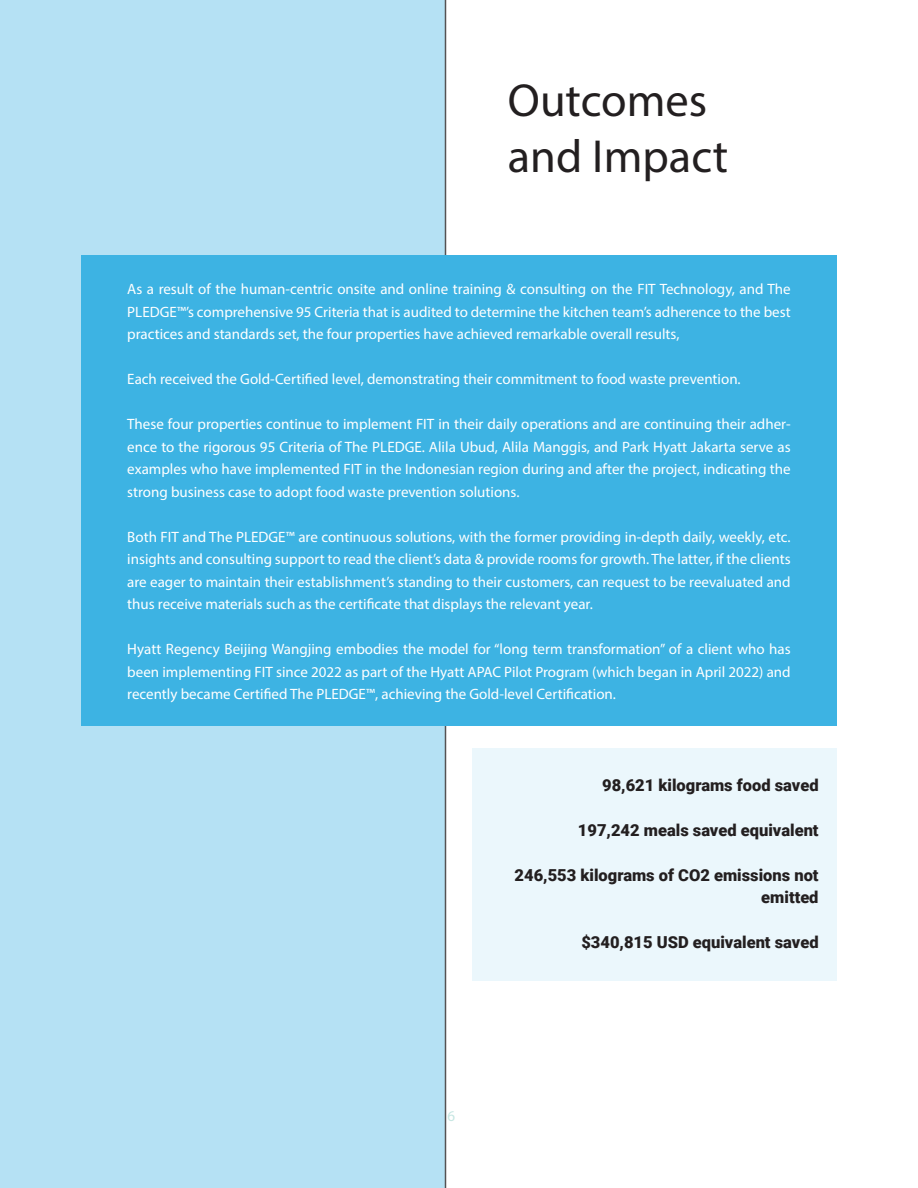
<style>
.page{position:relative;width:918px;height:1188px;background:#fff}
.page>*{position:absolute;margin:0;border:0;box-sizing:border-box;transform-origin:0 0}
.Heading_Text_40pt_Size_Align_Left{font:46.5px/55.8px "Myriad Pro";color:#231f20}
.t1{font:900 16.5px/22.5px "Roboto";color:#231f20;text-align:right}
.Body_Text_10pt_Size_Align_Left{font:15px/22.5px "Myriad Pro";color:#fff;text-align:justify}
.t2{font:15px "Myriad Pro";color:#c5e6e2}
</style>
<div class="page">
<div style="left:472px;top:748px;width:365px;height:233px;background:#ebf7fc"></div>
<div style="left:0;top:0;width:446px;height:1188px;background:#b5e1f4"></div>
<div style="left:81px;top:255px;width:756px;height:471px;background:#3db3e3"></div>
<p class="Heading_Text_40pt_Size_Align_Left" style="left:508px;top:72px;width:222px">Outcomes and Impact</p>
<p class="Body_Text_10pt_Size_Align_Left" style="left:127px;top:278px;width:665px">As a result of the human-centric onsite and online training &amp; consulting on the FIT Technology, and The PLEDGE™’s comprehensive 95 Criteria that is audited to determine the kitchen team’s adherence to the best practices and standards set, the four properties have achieved remarkable overall results,</p>
<p class="Body_Text_10pt_Size_Align_Left" style="left:127px;top:368px;width:615px">Each received the Gold-Certified level, demonstrating their commitment to food waste prevention.</p>
<p class="Body_Text_10pt_Size_Align_Left" style="left:127px;top:413px;width:665px">These four properties continue to implement FIT in their daily operations and are continuing their adher&shy;ence to the rigorous 95 Criteria of The PLEDGE. Alila Ubud, Alila Manggis, and Park Hyatt Jakarta serve as examples who have implemented FIT in the Indonesian region during and after the project, indicating the strong business case to adopt food waste prevention solutions.</p>
<p class="Body_Text_10pt_Size_Align_Left" style="left:127px;top:525px;width:665px">Both FIT and The PLEDGE™ are continuous solutions, with the former providing in-depth daily, weekly, etc. insights and consulting support to read the client’s data &amp; provide rooms for growth. The latter, if the clients are eager to maintain their establishment’s standing to their customers, can request to be reevaluated and thus receive materials such as the certificate that displays the relevant year.</p>
<p class="Body_Text_10pt_Size_Align_Left" style="left:127px;top:638px;width:665px">Hyatt Regency Beijing Wangjing embodies the model for “long term transformation” of a client who has been implementing FIT since 2022 as part of the Hyatt APAC Pilot Program (which began in April 2022) and recently became Certified The PLEDGE™, achieving the Gold-level Certification.</p>
<p class="t1" style="left:602px;top:773px;width:218px">98,621 kilograms food saved</p>
<p class="t1" style="left:578px;top:818px;width:242px">197,242 meals saved equivalent</p>
<p class="t1" style="left:515px;top:863px;width:306px">246,553 kilograms of CO2 emissions not emitted</p>
<p class="t1" style="left:581px;top:930px;width:239px">$340,815 USD equivalent saved</p>
<p class="t2" style="left:448px;top:1107px;width:9px">6</p>
</div>
